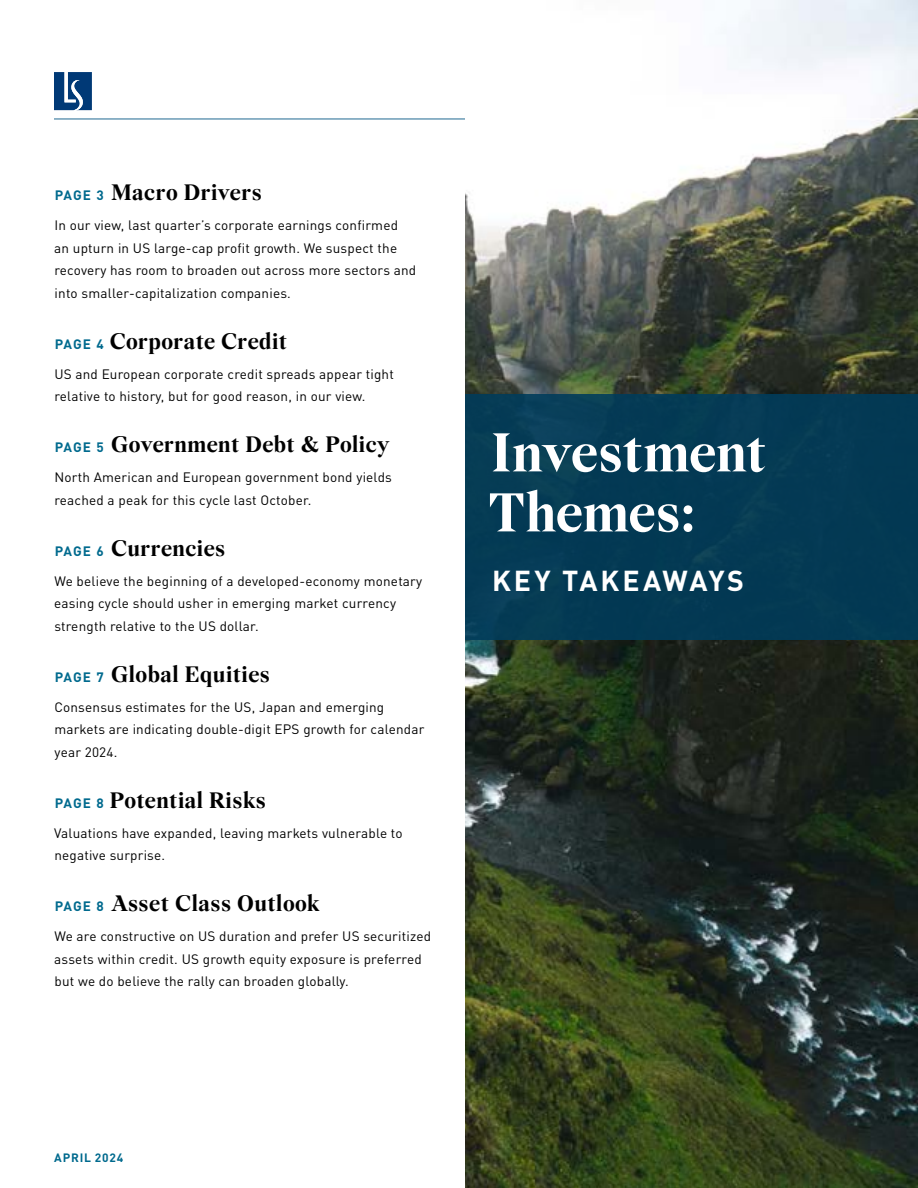
<style>
.page{position:relative;width:918px;height:1188px;background:#fff}
.page>*{position:absolute;margin:0;border:0;box-sizing:border-box;transform-origin:0 0}
.t1{font:700 58.5px/60px "Wremena";letter-spacing:-.005em;color:#fff}
.t2{font:700 28.5px "DINOT";letter-spacing:.095em;color:#fff}
.t3{font:700 24px "Wremena";letter-spacing:.015em;color:#000}
.t4{font:13.5px/22.5px "DINOT";letter-spacing:.015em;color:#000}
.t5{font:700 12px "DINOT";letter-spacing:.07em;color:#006a8e}
.s1{font-family:"DINOT";font-size:13.5px;color:#006a8e}
</style>
<div class="page">
<hr style="left:54px;top:118px;width:810px;height:2px;background:#6a9bb6">
<svg style="left:54px;top:72px;width:38px;height:38px"></svg>
<img style="left:465px;top:0;width:453px;height:1188px">
<hr style="left:465px;top:119px;width:453px;height:1px;background:#fff">
<div style="left:465px;top:394px;width:453px;height:246px;background:#043a54"></div>
<h3 class="t3" style="left:55px;top:179px;width:209px"><span class="s1">PAGE 3</span> Macro Drivers</h3>
<p class="t4" style="left:54px;top:214px;width:364px">In our view, last quarter’s corporate earnings confirmed<br>an upturn in US large-cap profit growth. We suspect the recovery has room to broaden out across more sectors and into smaller-capitalization companies.</p>
<h3 class="t3" style="left:55px;top:327px;width:234px"><span class="s1">PAGE 4</span> Corporate Credit</h3>
<p class="t4" style="left:54px;top:362px;width:341px">US and European corporate credit spreads appear tight relative to history, but for good reason, in our view.</p>
<h3 class="t3" style="left:55px;top:431px;width:337px"><span class="s1">PAGE 5</span> Government Debt &amp; Policy</h3>
<p class="t4" style="left:54px;top:466px;width:339px">North American and European government bond yields reached a peak for this cycle last October.</p>
<h3 class="t3" style="left:55px;top:534px;width:172px"><span class="s1">PAGE 6</span> Currencies</h3>
<p class="t4" style="left:54px;top:569px;width:370px">We believe the beginning of a developed-economy monetary easing cycle should usher in emerging market currency strength relative to the US dollar.</p>
<h3 class="t3" style="left:55px;top:660px;width:217px"><span class="s1">PAGE 7</span> Global Equities</h3>
<p class="t4" style="left:54px;top:695px;width:372px">Consensus estimates for the US, Japan and emerging markets are indicating double-digit EPS growth for calendar year 2024.</p>
<h3 class="t3" style="left:55px;top:786px;width:213px"><span class="s1">PAGE 8</span> Potential Risks</h3>
<p class="t4" style="left:54px;top:821px;width:350px">Valuations have expanded, leaving markets vulnerable to negative surprise.</p>
<h3 class="t3" style="left:55px;top:890px;width:267px"><span class="s1">PAGE 8</span> Asset Class Outlook</h3>
<p class="t4" style="left:54px;top:925px;width:378px">We are constructive on US duration and prefer US securitized assets within credit. US growth equity exposure is preferred but we do believe the rally can broaden globally.</p>
<h1 class="t1" style="left:487px;top:424px;width:281px">Investment<br>Themes:</h1>
<h2 class="t2" style="left:492px;top:562px;width:254px">KEY TAKEAWAYS</h2>
<p class="t5" style="left:54px;top:1150px;width:71px">APRIL 2024</p>
</div>
